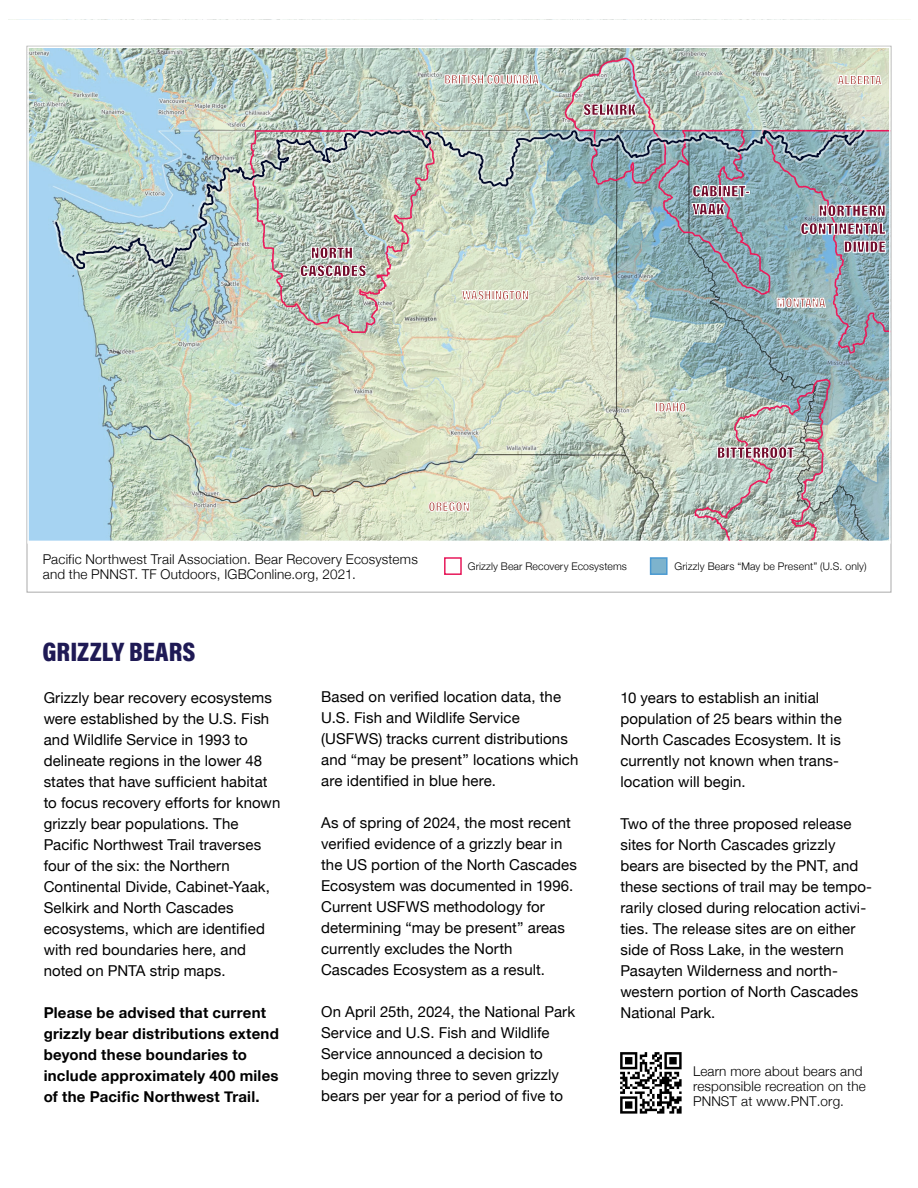
<style>
.page{position:relative;width:918px;height:1188px;background:#fff}
.page>*{position:absolute;margin:0;border:0;box-sizing:border-box;transform-origin:0 0}
.t1{font:900 27px "Acumin Pro Cond";color:#1f1a55}
.t2{font:900 16.5px/18px "Acumin Pro Cond";color:#740c2c;text-align:center}
.t3{font:15px/21px "Helvetica Neue";letter-spacing:.005em;color:#000}
.t4{font:700 15px/21px "Helvetica Neue";letter-spacing:.015em;color:#000}
.t5{font:300 13.5px/15px "Helvetica Neue";letter-spacing:.01em;color:#000}
.t6{font:900 13.5px "Acumin Pro Cond";color:#b4524e}
.t7{font:300 10.5px "Helvetica Neue";letter-spacing:.01em;color:#000}
</style>
<div class="page">
<div style="left:444px;top:557px;width:18px;height:18px;border:2px solid #e7195a"></div>
<div style="left:650px;top:557px;width:18px;height:18px;background:#7db3cd;border:2px solid #4a99d1"></div>
<img style="left:620px;top:1052px;width:62px;height:62px">
<img style="left:27px;top:47px;width:864px;height:497px">
<p class="t6" style="left:444px;top:70px;width:96px">BRITISH COLUMBIA</p>
<p class="t6" style="left:838px;top:71px;width:46px">ALBERTA</p>
<p class="t2" style="left:300px;top:243px;width:68px">NORTH<br>CASCADES</p>
<p class="t2" style="left:583px;top:100px;width:54px">SELKIRK</p>
<p class="t6" style="left:462px;top:286px;width:69px">WASHINGTON</p>
<p class="t2" style="left:692px;top:182px;width:59px;text-align:left">CABINET-<br>YAAK</p>
<p class="t2" style="left:800px;top:201px;width:87px;text-align:right">NORTHERN<br>CONTINENTAL<br>DIVIDE</p>
<p class="t6" style="left:777px;top:294px;width:51px">MONTANA</p>
<p class="t6" style="left:655px;top:398px;width:33px">IDAHO</p>
<p class="t2" style="left:717px;top:443px;width:79px">BITTERROOT</p>
<p class="t6" style="left:428px;top:498px;width:43px">OREGON</p>
<p class="t5" style="left:43px;top:551px;width:377px">Pacific Northwest Trail Association. Bear Recovery Ecosystems and the PNNST. TF Outdoors, IGBConline.org, 2021.</p>
<p class="t7" style="left:468px;top:557px;width:161px">Grizzly Bear Recovery Ecosystems</p>
<p class="t7" style="left:674px;top:557px;width:194px">Grizzly Bears “May be Present” (U.S. only)</p>
<h1 class="t1" style="left:43px;top:634px;width:154px">GRIZZLY BEARS</h1>
<p class="t3" style="left:44px;top:689px;width:238px">Grizzly bear recovery ecosystems were established by the U.S. Fish and Wildlife Service in 1993 to delineate regions in the lower 48 states that have sufficient habitat to focus recovery efforts for known grizzly bear populations. The<br>Pacific Northwest Trail traverses four of the six: the Northern<br>Continental Divide, Cabinet-Yaak,<br>Selkirk and North Cascades ecosystems, which are identified with red boundaries here, and noted on PNTA strip maps.</p>
<p class="t4" style="left:44px;top:1003px;width:237px">Please be advised that current grizzly bear distributions extend beyond these boundaries to include approximately 400 miles of the Pacific Northwest Trail.</p>
<p class="t3" style="left:321px;top:687px;width:259px">Based on verified location data, the U.S. Fish and Wildlife Service (USFWS) tracks current distributions and “may be present” locations which are identified in blue here.</p>
<p class="t3" style="left:321px;top:813px;width:257px">As of spring of 2024, the most recent verified evidence of a grizzly bear in the US portion of the North Cascades Ecosystem was documented in 1996.<br>Current USFWS methodology for determining “may be present” areas currently excludes the North Cascades Ecosystem as a result.</p>
<p class="t3" style="left:321px;top:1002px;width:256px">On April 25th, 2024, the National Park Service and U.S. Fish and Wildlife Service announced a decision to begin moving three to seven grizzly bears per year for a period of five to</p>
<p class="t3" style="left:620px;top:689px;width:223px">10 years to establish an initial population of 25 bears within the<br>North Cascades Ecosystem. It is currently not known when trans&shy;location will begin.</p>
<p class="t3" style="left:620px;top:815px;width:253px">Two of the three proposed release sites for North Cascades grizzly bears are bisected by the PNT, and these sections of trail may be tempo&shy;rarily closed during relocation activi&shy;ties. The release sites are on either side of Ross Lake, in the western<br>Pasayten Wilderness and north&shy;western portion of North Cascades<br>National Park.</p>
<p class="t5" style="left:693px;top:1062px;width:174px">Learn more about bears and responsible recreation on the<br>PNNST at www.PNT.org.</p>
</div>
